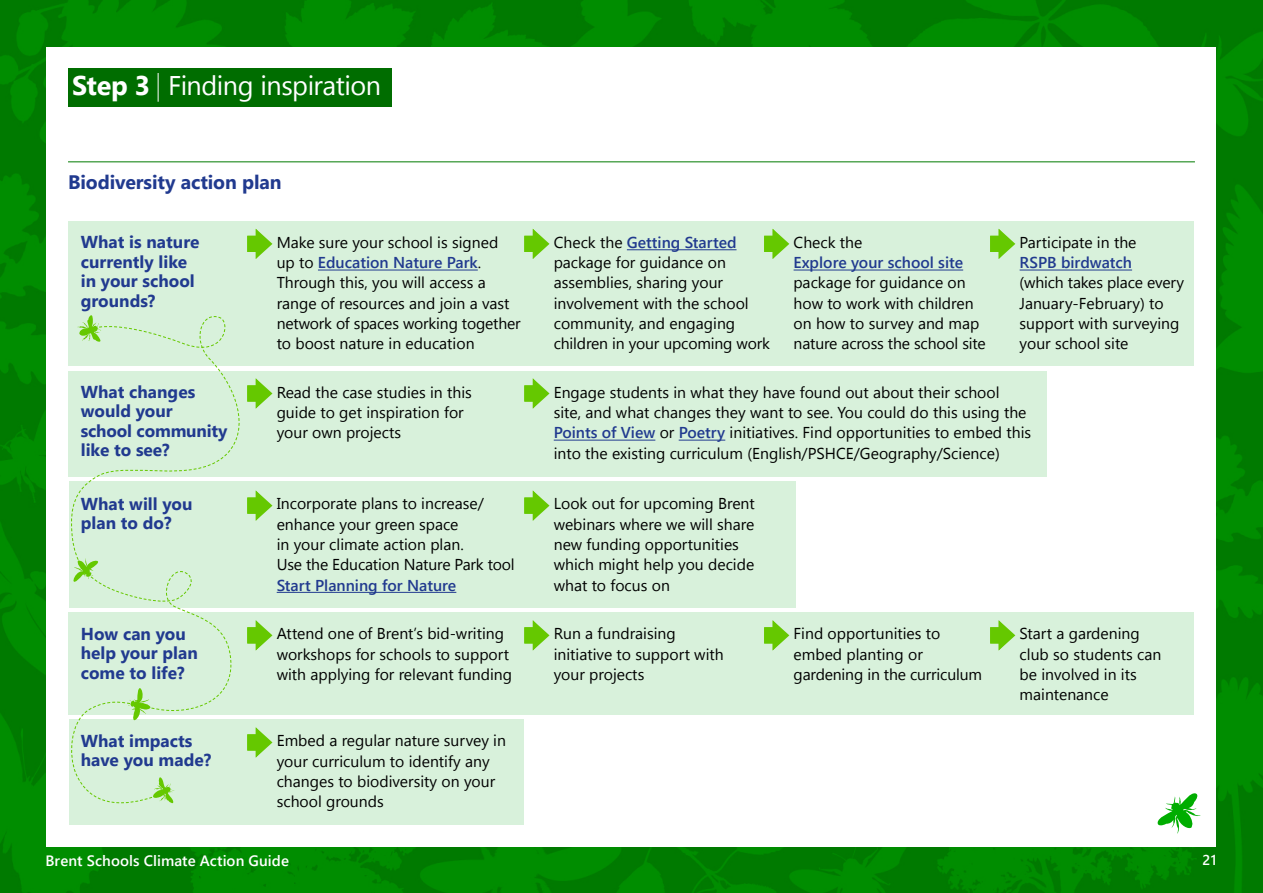
<style>
.page{position:relative;width:1263px;height:893px;background:#fff}
.page>*{position:absolute;margin:0;border:0;box-sizing:border-box;transform-origin:0 0}
.t1{font:27px "Segoe UI";letter-spacing:-.02em;color:#fff}
.t2{font:700 19.5px "Segoe UI";letter-spacing:-.005em;color:#213a8f}
.t3{font:700 17.25px/19.5px "Segoe UI";color:#213a8f}
.t4{font:15.75px/20.2px "Segoe UI";color:#000}
.t5{font:600 15.75px "Segoe UI";color:#213a8f}
.t6{font:600 15px "Segoe UI";letter-spacing:.005em;color:#fff}
.t7{font:600 14.25px "Segoe UI";color:#fff}
.s1{font-weight:700}
.s2{font-weight:600;color:#213a8f}
</style>
<div class="page">
<img style="left:0;top:0;width:1263px;height:893px">
<div style="left:47px;top:47px;width:1169px;height:799px;background:#fff"></div>
<div style="left:69px;top:221px;width:1125px;height:145px;background:#d8f1db"></div>
<hr style="left:318px;top:270px;width:160px;height:1px;background:#213a8f">
<svg style="left:247px;top:229px;width:25px;height:30px"></svg>
<hr style="left:627px;top:249px;width:109px;height:1px;background:#213a8f">
<svg style="left:524px;top:229px;width:25px;height:30px"></svg>
<hr style="left:794px;top:270px;width:169px;height:1px;background:#213a8f">
<svg style="left:764px;top:229px;width:25px;height:30px"></svg>
<hr style="left:1019px;top:270px;width:113px;height:1px;background:#213a8f">
<svg style="left:990px;top:229px;width:25px;height:30px"></svg>
<div style="left:69px;top:371px;width:978px;height:105px;background:#d8f1db"></div>
<hr style="left:554px;top:440px;width:101px;height:1px;background:#213a8f">
<hr style="left:679px;top:440px;width:46px;height:1px;background:#213a8f">
<svg style="left:524px;top:378px;width:25px;height:31px"></svg>
<div style="left:69px;top:481px;width:726px;height:127px;background:#d8f1db"></div>
<hr style="left:277px;top:592px;width:179px;height:1px;background:#213a8f">
<svg style="left:524px;top:490px;width:25px;height:31px"></svg>
<div style="left:69px;top:613px;width:1125px;height:102px;background:#d8f1db"></div>
<svg style="left:524px;top:620px;width:25px;height:30px"></svg>
<svg style="left:764px;top:620px;width:25px;height:30px"></svg>
<svg style="left:990px;top:620px;width:25px;height:30px"></svg>
<div style="left:69px;top:720px;width:454px;height:105px;background:#d8f1db"></div>
<div style="left:68px;top:68px;width:323px;height:38px;background:#006d00"></div>
<svg style="left:158px;top:73px;width:1px;height:29px"></svg>
<hr style="left:68px;top:161px;width:1127px;height:1px;background:#007a00">
<svg style="left:68px;top:314px;width:204px;height:490px"></svg>
<svg style="left:1157px;top:793px;width:43px;height:41px"></svg>
<h1 class="t1" style="left:72px;top:67px;width:310px"><span class="s1">Step 3</span> Finding inspiration</h1>
<p class="t2" style="left:68px;top:166px;width:215px">Biodiversity action plan</p>
<p class="t3" style="left:81px;top:232px;width:120px">What is nature currently like in your school grounds?</p>
<p class="t4" style="left:277px;top:231px;width:246px">Make sure your school is signed<br>up to <span class="s2">Education Nature Park</span>.<br>Through this, you will access a range of resources and join a vast network of spaces working together to boost nature in education</p>
<p class="t4" style="left:554px;top:231px;width:218px">Check the <span class="s2">Getting Started </span>package for guidance on assemblies, sharing your involvement with the school community, and engaging children in your upcoming work</p>
<p class="t4" style="left:794px;top:231px;width:70px">Check the</p>
<p class="t5" style="left:794px;top:250px;width:171px">Explore your school site</p>
<p class="t4" style="left:794px;top:272px;width:194px">package for guidance on how to work with children on how to survey and map nature across the school site</p>
<p class="t4" style="left:1019px;top:231px;width:118px">Participate in the</p>
<p class="t5" style="left:1019px;top:250px;width:114px">RSPB birdwatch</p>
<p class="t4" style="left:1019px;top:272px;width:166px">(which takes place every<br>January-February) to support with surveying your school site</p>
<p class="t3" style="left:81px;top:382px;width:148px">What changes would your school community like to see?</p>
<p class="t4" style="left:277px;top:381px;width:197px">Read the case studies in this guide to get inspiration for your own projects</p>
<p class="t4" style="left:554px;top:381px;width:479px">Engage students in what they have found out about their school<br>site, and what changes they want to see. You could do this using the <span class="s2">Points of View</span> or <span class="s2">Poetry</span> initiatives. Find opportunities to embed this into the existing curriculum (English/PSHCE/Geography/Science)</p>
<p class="t3" style="left:81px;top:494px;width:113px">What will you plan to do?</p>
<p class="t4" style="left:277px;top:493px;width:240px">Incorporate plans to increase/ enhance your green space<br>in your climate action plan.<br>Use the Education Nature Park tool</p>
<p class="t5" style="left:277px;top:572px;width:181px">Start Planning for Nature</p>
<p class="t4" style="left:554px;top:493px;width:203px">Look out for upcoming Brent webinars where we will share new funding opportunities which might help you decide what to focus on</p>
<p class="t3" style="left:81px;top:624px;width:119px">How can you help your plan come to life?</p>
<p class="t4" style="left:277px;top:623px;width:237px">Attend one of Brent’s bid-writing workshops for schools to support with applying for relevant funding</p>
<p class="t4" style="left:554px;top:623px;width:171px">Run a fundraising initiative to support with your projects</p>
<p class="t4" style="left:794px;top:623px;width:190px">Find opportunities to embed planting or gardening in the curriculum</p>
<p class="t4" style="left:1019px;top:623px;width:143px">Start a gardening club so students can be involved in its maintenance</p>
<p class="t3" style="left:81px;top:731px;width:132px">What impacts have you made?</p>
<p class="t4" style="left:277px;top:730px;width:231px">Embed a regular nature survey in your curriculum to identify any changes to biodiversity on your school grounds</p>
<p class="t6" style="left:45px;top:848px;width:245px">Brent Schools Climate Action Guide</p>
<p class="t7" style="left:1203px;top:849px;width:15px">21</p>
</div>
